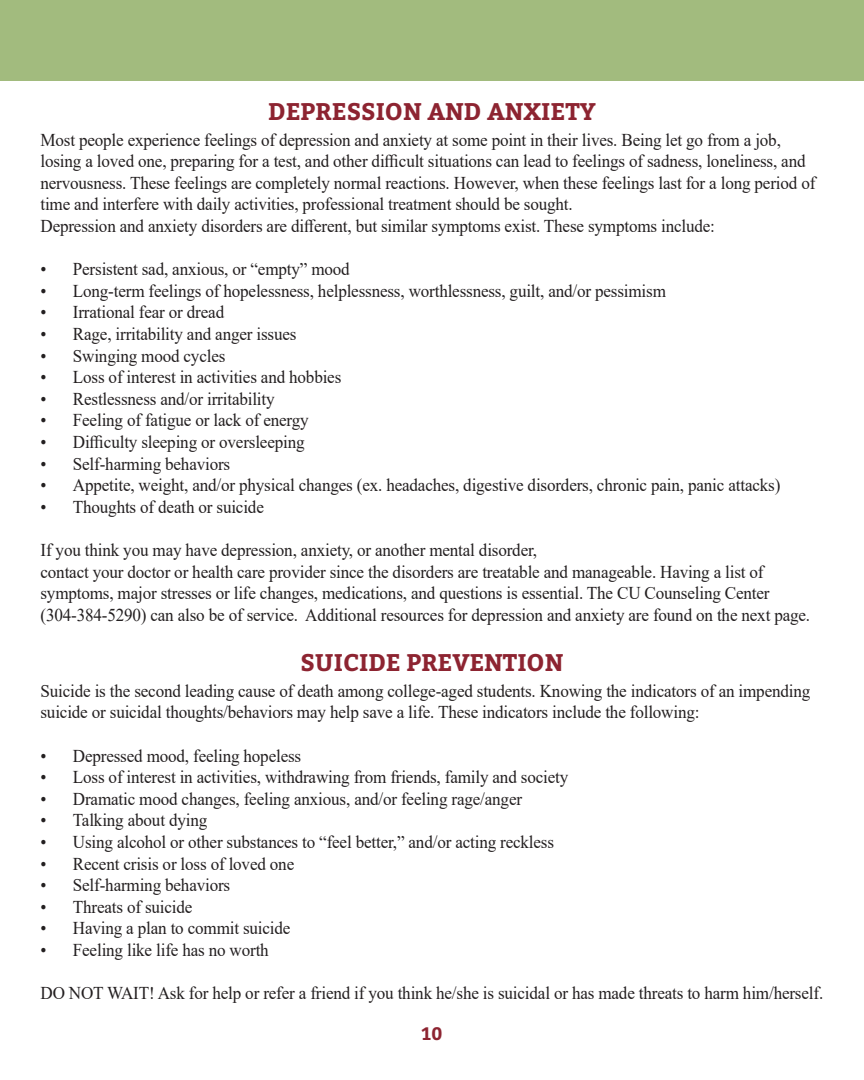
<style>
.page{position:relative;width:864px;height:1080px;background:#fff}
.page>*{position:absolute;margin:0;border:0;box-sizing:border-box;transform-origin:0 0}
.Paragraph_Style_1{font:700 24px "Bitter";color:#8d2431}
.t1{font:18px/21.6px "Times New Roman";letter-spacing:-.01em;color:#231f20;scale:.95 1}
.t2{font:700 18px "Bitter";color:#8d2431}
</style>
<div class="page">
<div style="left:0;top:0;width:864px;height:81px;background:#a2bb7e"></div>
<p class="Paragraph_Style_1" style="left:268px;top:96px;width:329px">DEPRESSION AND ANXIETY</p>
<p class="t1" style="left:40px;top:128px;width:817px">Most people experience feelings of depression and anxiety at some point in their lives. Being let go from a job, losing a loved one, preparing for a test, and other difficult situations can lead to feelings of sadness, loneliness, and nervousness. These feelings are completely normal reactions. However, when these feelings last for a long period of time and interfere with daily activities, professional treatment should be sought.</p>
<p class="t1" style="left:40px;top:215px;width:712px">Depression and anxiety disorders are different, but similar symptoms exist. These symptoms include:</p>
<p class="t1" style="left:40px;top:258px;width:327px">• Persistent sad, anxious, or “empty” mood</p>
<p class="t1" style="left:40px;top:279px;width:660px">• Long-term feelings of hopelessness, helplessness, worthlessness, guilt, and/or pessimism</p>
<p class="t1" style="left:40px;top:301px;width:195px">• Irrational fear or dread</p>
<p class="t1" style="left:40px;top:323px;width:271px">• Rage, irritability and anger issues</p>
<p class="t1" style="left:40px;top:344px;width:196px">• Swinging mood cycles</p>
<p class="t1" style="left:40px;top:366px;width:318px">• Loss of interest in activities and hobbies</p>
<p class="t1" style="left:40px;top:387px;width:248px">• Restlessness and/or irritability</p>
<p class="t1" style="left:40px;top:409px;width:284px">• Feeling of fatigue or lack of energy</p>
<p class="t1" style="left:40px;top:431px;width:280px">• Difficulty sleeping or oversleeping</p>
<p class="t1" style="left:40px;top:452px;width:201px">• Self-harming behaviors</p>
<p class="t1" style="left:40px;top:474px;width:780px">• Appetite, weight, and/or physical changes (ex. headaches, digestive disorders, chronic pain, panic attacks)</p>
<p class="t1" style="left:40px;top:495px;width:237px">• Thoughts of death or suicide</p>
<p class="t1" style="left:40px;top:539px;width:524px">If you think you may have depression, anxiety, or another mental disorder,</p>
<p class="t1" style="left:40px;top:560px;width:769px">contact your doctor or health care provider since the disorders are treatable and manageable. Having a list of symptoms, major stresses or life changes, medications, and questions is essential. The CU Counseling Center</p>
<p class="t1" style="left:40px;top:603px;width:812px">(304-384-5290) can also be of service. Additional resources for depression and anxiety are found on the next page.</p>
<p class="Paragraph_Style_1" style="left:300px;top:647px;width:265px">SUICIDE PREVENTION</p>
<p class="t1" style="left:40px;top:679px;width:812px">Suicide is the second leading cause of death among college-aged students. Knowing the indicators of an impending suicide or suicidal thoughts/behaviors may help save a life. These indicators include the following:</p>
<p class="t1" style="left:40px;top:744px;width:276px">• Depressed mood, feeling hopeless</p>
<p class="t1" style="left:40px;top:766px;width:557px">• Loss of interest in activities, withdrawing from friends, family and society</p>
<p class="t1" style="left:40px;top:787px;width:508px">• Dramatic mood changes, feeling anxious, and/or feeling rage/anger</p>
<p class="t1" style="left:40px;top:809px;width:177px">• Talking about dying</p>
<p class="t1" style="left:40px;top:831px;width:542px">• Using alcohol or other substances to “feel better,” and/or acting reckless</p>
<p class="t1" style="left:40px;top:852px;width:269px">• Recent crisis or loss of loved one</p>
<p class="t1" style="left:40px;top:874px;width:201px">• Self-harming behaviors</p>
<p class="t1" style="left:40px;top:895px;width:162px">• Threats of suicide</p>
<p class="t1" style="left:40px;top:917px;width:265px">• Having a plan to commit suicide</p>
<p class="t1" style="left:40px;top:939px;width:242px">• Feeling like life has no worth</p>
<p class="t1" style="left:40px;top:982px;width:825px">DO NOT WAIT! Ask for help or refer a friend if you think he/she is suicidal or has made threats to harm him/herself.</p>
<p class="t2" style="left:421px;top:1022px;width:23px">10</p>
</div>
